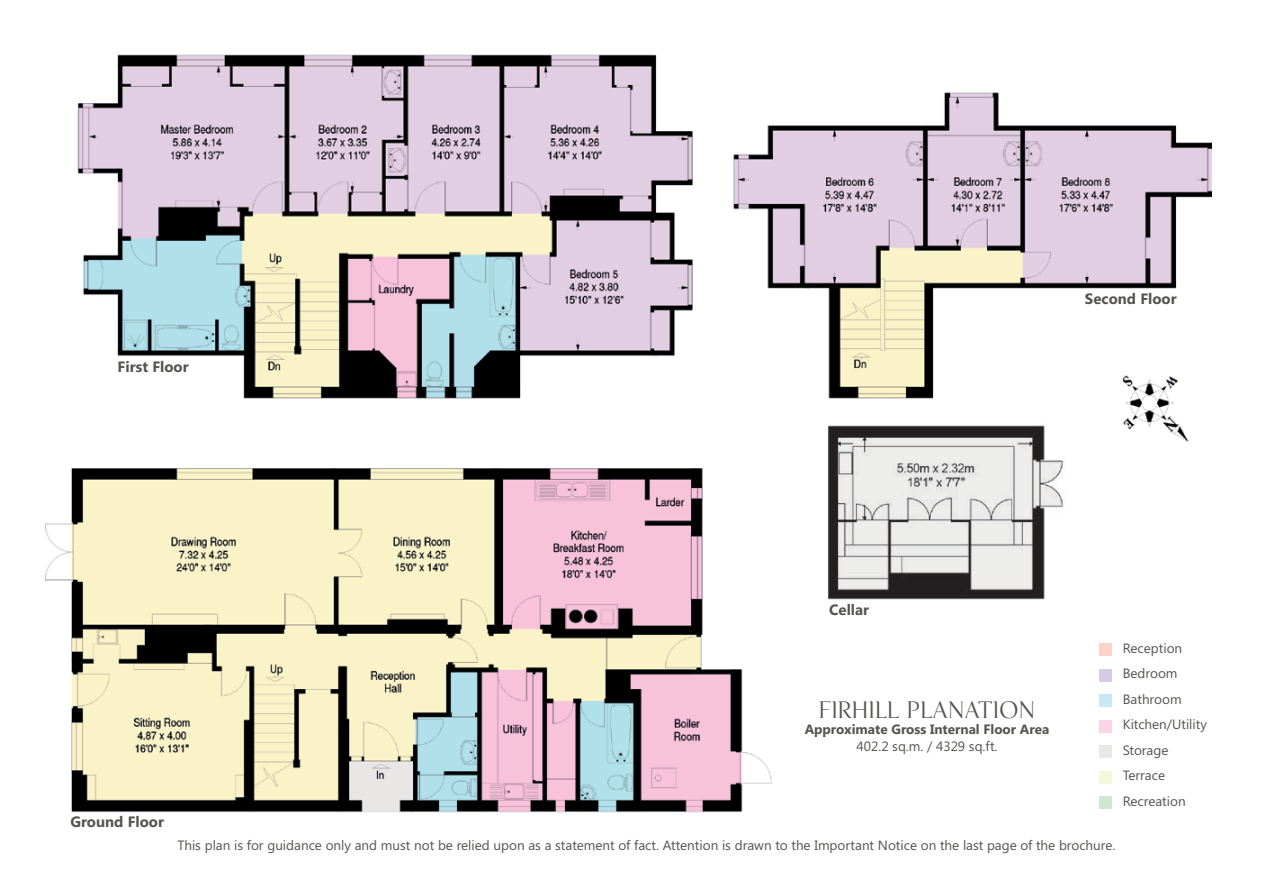
<style>
.page{position:relative;width:1263px;height:893px;background:#fff}
.page>*{position:absolute;margin:0;border:0;box-sizing:border-box;transform-origin:0 0}
.t1{font:21px "KF Display";color:#565351}
.t2{font:700 15px "Segoe UI";color:#565351}
.t3{font:13.5px/25.5px "Segoe UI";color:#565351}
.t4{font:700 13.5px "Segoe UI";color:#565351}
</style>
<div class="page">
<img style="left:45px;top:54px;width:1167px;height:759px">
<div style="left:1099px;top:643px;width:12px;height:13px;background:#fcd3c9"></div>
<div style="left:1099px;top:669px;width:12px;height:13px;background:#d8cae3"></div>
<div style="left:1099px;top:694px;width:12px;height:13px;background:#c8e9f3"></div>
<div style="left:1099px;top:720px;width:12px;height:13px;background:#fad5e5"></div>
<div style="left:1099px;top:746px;width:12px;height:12px;background:#eae8e7"></div>
<div style="left:1099px;top:771px;width:12px;height:13px;background:#f4f7d9"></div>
<div style="left:1099px;top:797px;width:12px;height:12px;background:#cee7d1"></div>
<img style="left:823px;top:422px;width:252px;height:180px">
<p class="t2" style="left:118px;top:356px;width:73px">First Floor</p>
<p class="t2" style="left:70px;top:811px;width:95px">Ground Floor</p>
<p class="t2" style="left:1085px;top:288px;width:93px">Second Floor</p>
<p class="t2" style="left:829px;top:599px;width:42px">Cellar</p>
<h1 class="t1" style="left:819px;top:698px;width:218px">FIRHILL PLANATION</h1>
<p class="t4" style="left:805px;top:720px;width:246px">Approximate Gross Internal Floor Area</p>
<p class="t3" style="left:856px;top:733px;width:142px">402.2 sq.m. / 4329 sq.ft.</p>
<p class="t3" style="left:1123px;top:634px;width:86px">Reception<br>Bedroom<br>Bathroom<br>Kitchen/Utility<br>Storage<br>Terrace<br>Recreation</p>
<p class="t3" style="left:177px;top:832px;width:939px">This plan is for guidance only and must not be relied upon as a statement of fact. Attention is drawn to the Important Notice on the last page of the brochure.</p>
</div>
